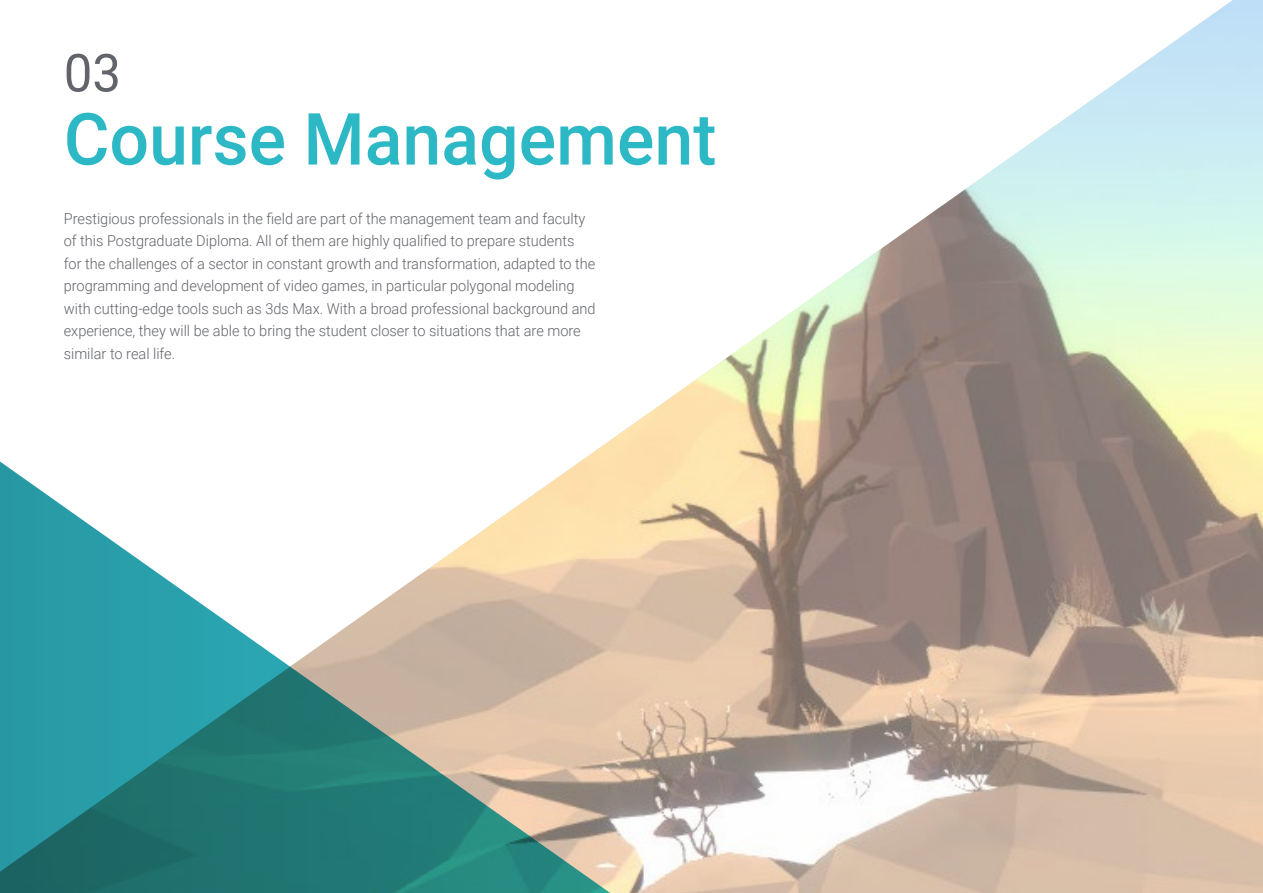
<style>
.page{position:relative;width:1263px;height:893px;background:#fff}
.page>*{position:absolute;margin:0;border:0;box-sizing:border-box;transform-origin:0 0}
.t1{font:500 72px "Roboto";color:#2db8c5}
.t2{font:52.5px "Roboto";color:#61646a}
.t3{font:300 15px/22.5px "Roboto";color:#61646a}
</style>
<div class="page">
<img style="left:602px;top:0;width:661px;height:893px">
<svg style="left:0;top:446px;width:640px;height:447px"></svg>
<h2 class="t2" style="left:64px;top:36px;width:59px">03</h2>
<h1 class="t1" style="left:64px;top:89px;width:654px">Course Management</h1>
<p class="t3" style="left:64px;top:207px;width:533px">Prestigious professionals in the field are part of the management team and faculty of this Postgraduate Diploma. All of them are highly qualified to prepare students for the challenges of a sector in constant growth and transformation, adapted to the programming and development of video games, in particular polygonal modeling with cutting-edge tools such as 3ds Max. With a broad professional background and experience, they will be able to bring the student closer to situations that are more similar to real life.</p>
</div>
